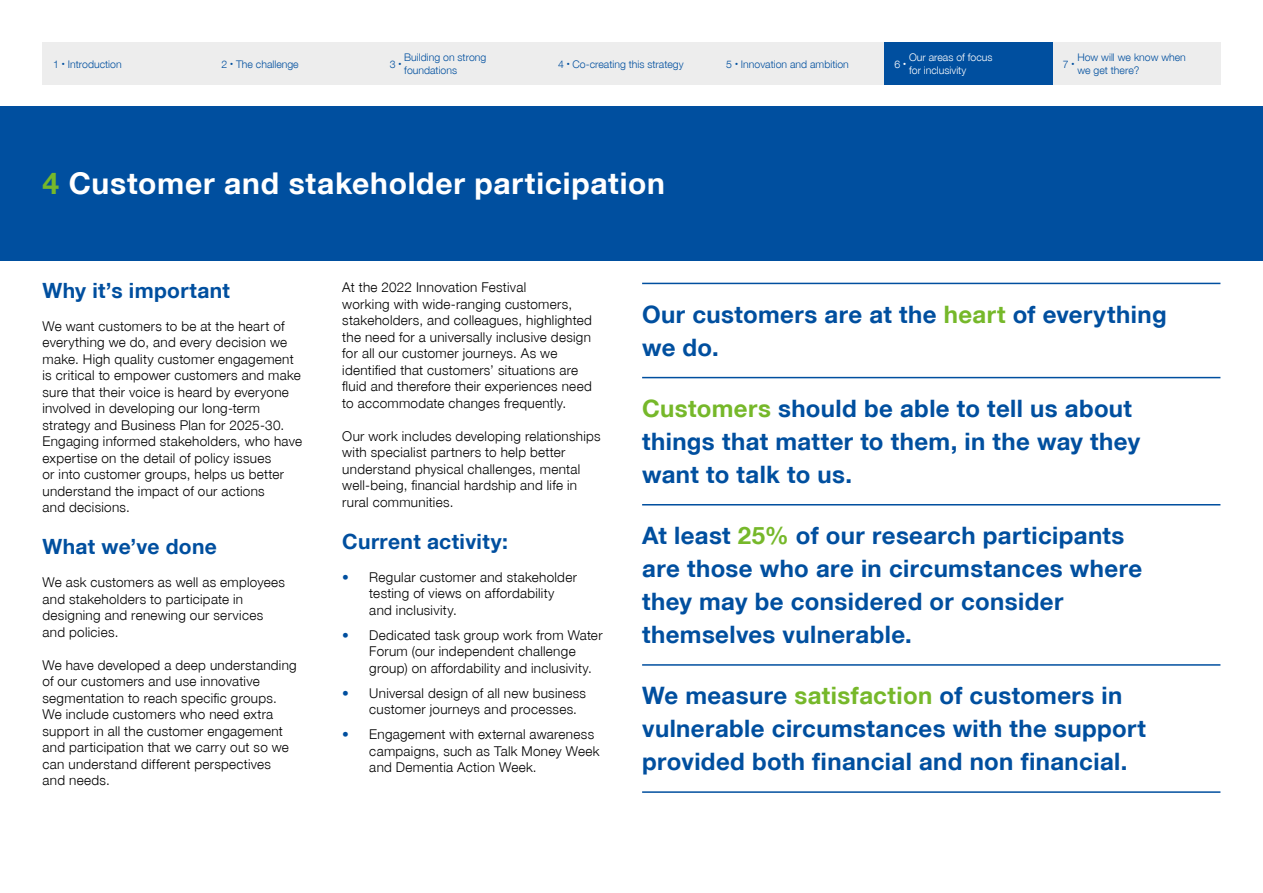
<style>
.page{position:relative;width:1263px;height:893px;background:#fff}
.page>*{position:absolute;margin:0;border:0;box-sizing:border-box;transform-origin:0 0}
.t1{font:30px "Helvetica Neue Bold WHAM";letter-spacing:.025em;color:#fff}
.t2{font:24px/33px "Helvetica Neue Bold WHAM";letter-spacing:.015em;color:#004f9f}
.t3{font:21px "Helvetica Neue Bold WHAM";letter-spacing:.015em;color:#004f9f}
.t4{font:13.5px/16.5px "Helvetica Neue Light WHAM";letter-spacing:.02em;color:#000}
.t5{font:10.5px/12.6px "Helvetica Neue Light WHAM";color:#004f9f}
.t6{font:10.5px/12.6px "Helvetica Neue Light WHAM";color:#fff}
.s1{font-family:"Helvetica Neue Ultra Light WHAM";font-size:6px}
.s2{color:#76b82a}
.s3{font-family:"Helvetica Neue Medium WHAM";color:#004f9f}
</style>
<div class="page">
<div style="left:379px;top:43px;width:168px;height:42px;background:#ededed"></div>
<div style="left:716px;top:43px;width:168px;height:42px;background:#ededed"></div>
<div style="left:547px;top:43px;width:169px;height:42px;background:#ededed"></div>
<div style="left:211px;top:43px;width:168px;height:42px;background:#ededed"></div>
<div style="left:43px;top:43px;width:168px;height:42px;background:#ededed"></div>
<div style="left:1052px;top:43px;width:168px;height:42px;background:#ededed"></div>
<div style="left:884px;top:43px;width:168px;height:42px;background:#004f9f"></div>
<div style="left:0;top:106px;width:1263px;height:155px;background:#004f9f"></div>
<hr style="left:642px;top:283px;width:578px;height:1px;background:#004f9f">
<hr style="left:642px;top:377px;width:578px;height:1px;background:#004f9f">
<hr style="left:642px;top:504px;width:578px;height:1px;background:#004f9f">
<hr style="left:642px;top:664px;width:578px;height:2px;background:#004f9f">
<hr style="left:642px;top:791px;width:578px;height:2px;background:#004f9f">
<p class="t5" style="left:53px;top:57px;width:70px">1 <span class="s1">•</span> Introduction</p>
<p class="t5" style="left:221px;top:57px;width:79px">2 <span class="s1">•</span> The challenge</p>
<p class="t5" style="left:558px;top:57px;width:127px">4 <span class="s1">•</span> Co-creating this strategy</p>
<p class="t5" style="left:726px;top:57px;width:124px">5 <span class="s1">•</span> Innovation and ambition</p>
<p class="t6" style="left:909px;top:51px;width:85px">Our areas of focus for inclusivity</p>
<p class="t5" style="left:404px;top:51px;width:84px">Building on strong foundations</p>
<p class="t6" style="left:894px;top:57px;width:13px">6 <span class="s1">•</span></p>
<p class="t5" style="left:1077px;top:51px;width:110px">How will we know when we get there?</p>
<p class="t5" style="left:390px;top:57px;width:13px">3 <span class="s1">•</span></p>
<p class="t5" style="left:1063px;top:57px;width:13px">7 <span class="s1">•</span></p>
<h1 class="t1" style="left:43px;top:165px;width:624px"><span class="s2">4</span> Customer and stakeholder participation</h1>
<h3 class="t3" style="left:43px;top:277px;width:189px">Why it’s important</h3>
<p class="t4" style="left:43px;top:317px;width:261px">We want customers to be at the heart of everything we do, and every decision we make. High quality customer engagement is critical to empower customers and make sure that their voice is heard by everyone involved in developing our long-term strategy and Business Plan for 2025-30.<br>Engaging informed stakeholders, who have expertise on the detail of policy issues<br>or into customer groups, helps us better understand the impact of our actions<br>and decisions.</p>
<h3 class="t3" style="left:43px;top:534px;width:176px">What we’ve done</h3>
<p class="t4" style="left:43px;top:574px;width:244px">We ask customers as well as employees and stakeholders to participate in designing and renewing our services and policies.</p>
<p class="t4" style="left:43px;top:656px;width:256px">We have developed a deep understanding of our customers and use innovative segmentation to reach specific groups.<br>We include customers who need extra support in all the customer engagement and participation that we carry out so we can understand different perspectives and needs.</p>
<p class="t4" style="left:342px;top:279px;width:251px">At the 2022 Innovation Festival<br>working with wide-ranging customers, stakeholders, and colleagues, highlighted the need for a universally inclusive design for all our customer journeys. As we identified that customers’ situations are fluid and therefore their experiences need to accommodate changes frequently.</p>
<p class="t4" style="left:342px;top:427px;width:260px">Our work includes developing relationships with specialist partners to help better understand physical challenges, mental well-being, financial hardship and life in rural communities.</p>
<h3 class="t3" style="left:342px;top:528px;width:167px">Current activity:</h3>
<p class="t4" style="left:369px;top:568px;width:209px;text-indent:-27px"><span class="s3">•</span> Regular customer and stakeholder testing of views on affordability and inclusivity.</p>
<p class="t4" style="left:369px;top:626px;width:235px;text-indent:-27px"><span class="s3">•</span> Dedicated task group work from Water<br>Forum (our independent challenge group) on affordability and inclusivity.</p>
<p class="t4" style="left:369px;top:684px;width:218px;text-indent:-27px"><span class="s3">•</span> Universal design of all new business customer journeys and processes.</p>
<p class="t4" style="left:369px;top:726px;width:232px;text-indent:-27px"><span class="s3">•</span> Engagement with external awareness campaigns, such as Talk Money Week and Dementia Action Week.</p>
<h2 class="t2" style="left:642px;top:297px;width:526px">Our customers are at the <span class="s2">heart</span> of everything we do.</h2>
<h2 class="t2" style="left:642px;top:391px;width:499px"><span class="s2">Customers</span> should be able to tell us about things that matter to them, in the way they want to talk to us.</h2>
<h2 class="t2" style="left:642px;top:518px;width:502px">At least <span class="s2">25%</span> of our research participants are those who are in circumstances where they may be considered or consider themselves vulnerable.</h2>
<h2 class="t2" style="left:642px;top:678px;width:505px">We measure <span class="s2">satisfaction</span> of customers in vulnerable circumstances with the support provided both financial and non financial.</h2>
</div>
